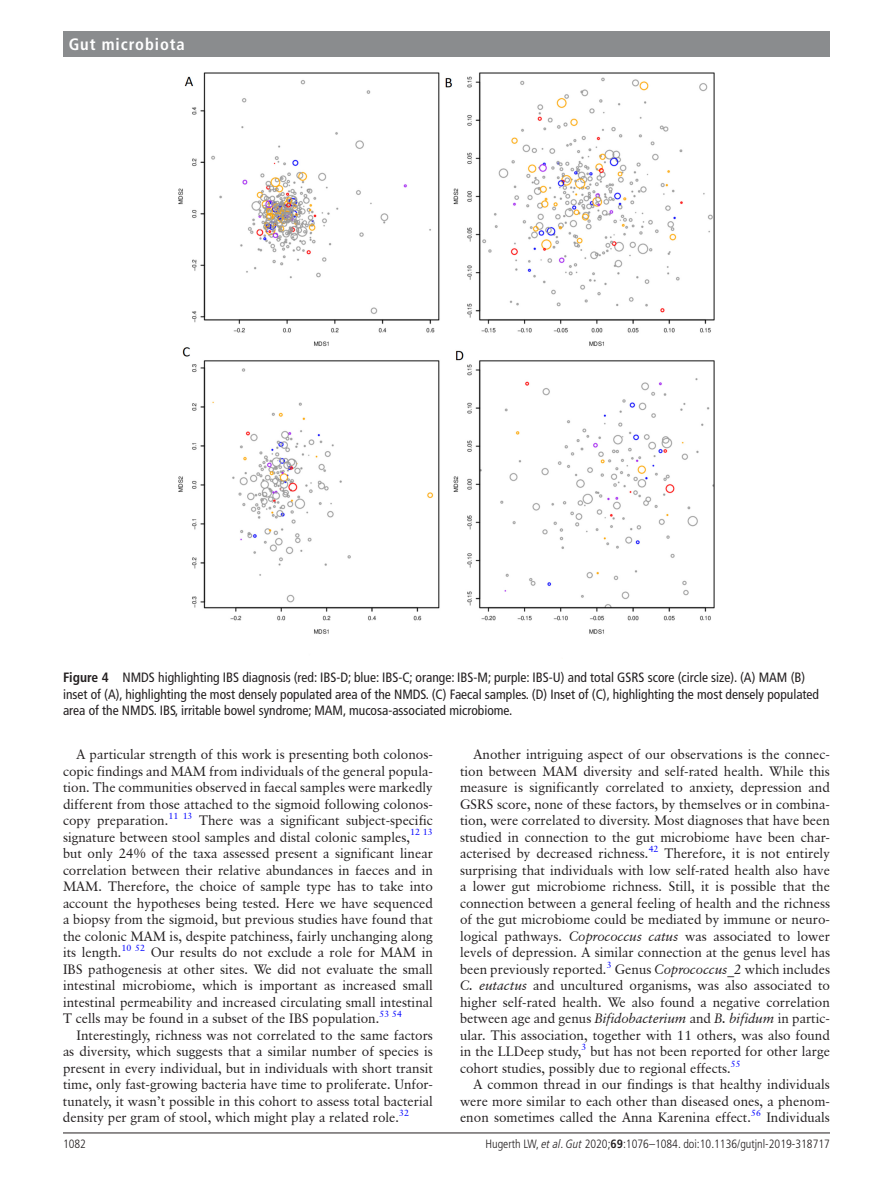
<style>
.page{position:relative;width:893px;height:1191px;background:#fff}
.page>*{position:absolute;margin:0;border:0;box-sizing:border-box;transform-origin:0 0}
.t1{font:700 condensed 16.5px "Frutiger LT Pro";letter-spacing:.055em;color:#fff}
.t2{font:13.5px/16.5px "Classical Garamond BT";color:#231f20;text-align:justify}
.t3{font:condensed 13.5px/16.5px "Frutiger LT Pro";color:#231f20}
.t4{font:300 condensed 12px "Frutiger LT Pro";color:#231f20}
.s1{font-weight:700}
.s2{font-style:italic}
</style>
<div class="page">
<hr style="left:63px;top:1132px;width:767px;height:1px;background:#231f20">
<div style="left:63px;top:31px;width:767px;height:25px;background:#8a8c8e"></div>
<img style="left:178px;top:72px;width:537px;height:562px">
<p class="t1" style="left:69px;top:34px;width:118px">Gut microbiota</p>
<p class="t3" style="left:63px;top:669px;width:758px"><span class="s1">Figure 4</span> NMDS highlighting IBS diagnosis (red: IBS-D; blue: IBS-C; orange: IBS-M; purple: IBS-U) and total GSRS score (circle size). (A) MAM (B) inset of (A), highlighting the most densely populated area of the NMDS. (C) Faecal samples. (D) Inset of (C), highlighting the most densely populated area of the NMDS. IBS, irritable bowel syndrome; MAM, mucosa-associated microbiome.</p>
<p class="t2" style="left:63px;top:746px;width:371px;text-indent:14px">A particular strength of this work is presenting both colonos&shy;copic findings and MAM from individuals of the general popula&shy;tion. The communities observed in faecal samples were markedly different from those attached to the sigmoid following colonos&shy;copy preparation.<sup>11</sup> <sup>13</sup> There was a significant subject-specific signature between stool samples and distal colonic samples,<sup>12</sup> <sup>13 </sup>but only 24% of the taxa assessed present a significant linear correlation between their relative abundances in faeces and in MAM. Therefore, the choice of sample type has to take into account the hypotheses being tested. Here we have sequenced a biopsy from the sigmoid, but previous studies have found that the colonic MAM is, despite patchiness, fairly unchanging along its length.<sup>10</sup> <sup>52</sup> Our results do not exclude a role for MAM in IBS pathogenesis at other sites. We did not evaluate the small intestinal microbiome, which is important as increased small intestinal permeability and increased circulating small intestinal T cells may be found in a subset of the IBS population.<sup>53</sup> <sup>54</sup></p>
<p class="t2" style="left:63px;top:1026px;width:371px;text-indent:14px">Interestingly, richness was not correlated to the same factors as diversity, which suggests that a similar number of species is present in every individual, but in individuals with short transit time, only fast-growing bacteria have time to proliferate. Unfor&shy;tunately, it wasn’t possible in this cohort to assess total bacterial density per gram of stool, which might play a related role.<sup>32</sup></p>
<p class="t2" style="left:460px;top:746px;width:371px;text-indent:14px">Another intriguing aspect of our observations is the connec&shy;tion between MAM diversity and self-rated health. While this measure is significantly correlated to anxiety, depression and GSRS score, none of these factors, by themselves or in combina&shy;tion, were correlated to diversity. Most diagnoses that have been studied in connection to the gut microbiome have been char&shy;acterised by decreased richness.<sup>42</sup> Therefore, it is not entirely surprising that individuals with low self-rated health also have a lower gut microbiome richness. Still, it is possible that the connection between a general feeling of health and the richness of the gut microbiome could be mediated by immune or neuro&shy;logical pathways. <span class="s2">Coprococcus catus</span> was associated to lower levels of depression. A similar connection at the genus level has been previously reported.<sup>3</sup> Genus <span class="s2">Coprococcus_2</span> which includes <span class="s2">C. eutactus</span> and uncultured organisms, was also associated to higher self-rated health. We also found a negative correlation between age and genus <span class="s2">Bifidobacterium</span> and <span class="s2">B. bifidum</span> in partic&shy;ular. This association, together with 11 others, was also found in the LLDeep study,<sup>3</sup> but has not been reported for other large cohort studies, possibly due to regional effects.<sup>55</sup></p>
<p class="t2" style="left:460px;top:1076px;width:371px;text-indent:14px">A common thread in our findings is that healthy individuals were more similar to each other than diseased ones, a phenom&shy;enon sometimes called the Anna Karenina effect.<sup>56</sup> Individuals</p>
<p class="t4" style="left:63px;top:1136px;width:25px">1082</p>
<p class="t4" style="left:485px;top:1136px;width:346px">H ugerth LW, <span class="s2">et al</span>. <span class="s2">Gut</span> 2020;<span class="s1">69</span>:1076–1084. doi:10.1136/gutjnl-2019-318717</p>
</div>
